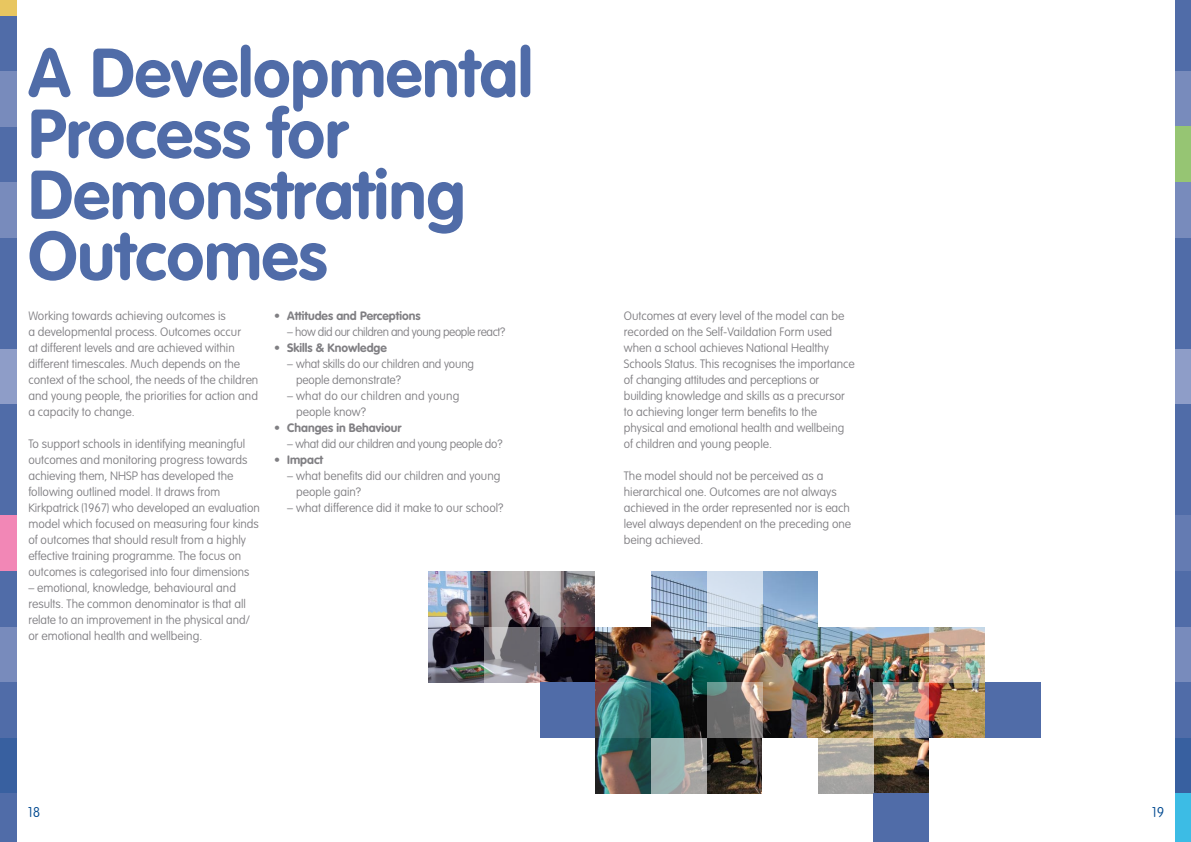
<style>
.page{position:relative;width:1191px;height:842px;background:#fff}
.page>*{position:absolute;margin:0;border:0;box-sizing:border-box;transform-origin:0 0}
.t1{font:700 67.8px/61px "VAG Rounded";color:#506ca8}
.t2{font:100 14px "VAG Rounded";color:#004990}
.t3{font:100 12px/16px "VAG Rounded";color:#807f83}
.t4{font:700 12px "VAG Rounded";color:#807f83}
.t5{font:100 12px "VAG Rounded";letter-spacing:-.03em;color:#807f83}
.t6{font:100 12px "VAG Rounded";letter-spacing:-.02em;color:#807f83}
</style>
<div class="page">
<div style="left:0;top:127px;width:16px;height:55px;background:#506ca8"></div>
<div style="left:0;top:182px;width:16px;height:56px;background:#788bbc"></div>
<div style="left:0;top:238px;width:16px;height:55px;background:#506ca8"></div>
<div style="left:0;top:293px;width:16px;height:56px;background:#506ca8"></div>
<div style="left:0;top:349px;width:16px;height:55px;background:#8e9dc8"></div>
<div style="left:0;top:404px;width:16px;height:56px;background:#506ca8"></div>
<div style="left:0;top:460px;width:16px;height:56px;background:#506ca8"></div>
<div style="left:0;top:571px;width:16px;height:56px;background:#506ca8"></div>
<div style="left:0;top:627px;width:16px;height:55px;background:#788bbc"></div>
<div style="left:0;top:682px;width:16px;height:56px;background:#506ca8"></div>
<div style="left:0;top:738px;width:16px;height:55px;background:#3860a0"></div>
<div style="left:0;top:793px;width:16px;height:49px;background:#506ca8"></div>
<div style="left:0;top:71px;width:16px;height:56px;background:#788bbc"></div>
<div style="left:0;top:16px;width:16px;height:55px;background:#506ca8"></div>
<div style="left:1175px;top:182px;width:16px;height:56px;background:#788bbc"></div>
<div style="left:1175px;top:238px;width:16px;height:55px;background:#506ca8"></div>
<div style="left:1175px;top:293px;width:16px;height:56px;background:#506ca8"></div>
<div style="left:1175px;top:349px;width:16px;height:55px;background:#8e9dc8"></div>
<div style="left:1175px;top:404px;width:16px;height:56px;background:#506ca8"></div>
<div style="left:1175px;top:460px;width:16px;height:56px;background:#506ca8"></div>
<div style="left:1175px;top:516px;width:16px;height:55px;background:#647bb2"></div>
<div style="left:1175px;top:571px;width:16px;height:56px;background:#506ca8"></div>
<div style="left:1175px;top:627px;width:16px;height:55px;background:#788bbc"></div>
<div style="left:1175px;top:682px;width:16px;height:56px;background:#506ca8"></div>
<div style="left:1175px;top:738px;width:16px;height:55px;background:#3860a0"></div>
<div style="left:1175px;top:71px;width:16px;height:56px;background:#788bbc"></div>
<div style="left:1175px;top:16px;width:16px;height:55px;background:#506ca8"></div>
<div style="left:1175px;top:0;width:16px;height:16px;background:#506ca8"></div>
<img style="left:429px;top:571px;width:166px;height:111px">
<img style="left:429px;top:571px;width:55px;height:56px">
<svg style="left:484px;top:627px;width:56px;height:55px;background:#8b888d"></svg>
<svg style="left:540px;top:571px;width:55px;height:56px;background:#8c8083"></svg>
<div style="left:540px;top:682px;width:55px;height:56px;background:#506ca8"></div>
<img style="left:595px;top:571px;width:389px;height:222px">
<div style="left:595px;top:565px;width:56px;height:62px;background:#fff"></div>
<svg style="left:595px;top:682px;width:56px;height:56px;background:#487b7a"></svg>
<svg style="left:595px;top:738px;width:56px;height:55px;background:#505d57"></svg>
<svg style="left:651px;top:738px;width:55px;height:55px;background:#a0aeab"></svg>
<svg style="left:706px;top:571px;width:56px;height:56px;background:#d1ddea"></svg>
<svg style="left:706px;top:682px;width:56px;height:56px;background:#807e7a"></svg>
<div style="left:762px;top:738px;width:56px;height:61px;background:#fff"></div>
<div style="left:818px;top:567px;width:59px;height:60px;background:#fff"></div>
<svg style="left:818px;top:738px;width:55px;height:55px;background:#b5b0a7"></svg>
<div style="left:873px;top:560px;width:121px;height:67px;background:#fff"></div>
<svg style="left:873px;top:682px;width:56px;height:56px;background:#aa9989"></svg>
<div style="left:873px;top:793px;width:56px;height:49px;background:#506ca8"></div>
<img style="left:929px;top:627px;width:55px;height:55px">
<div style="left:929px;top:738px;width:80px;height:70px;background:#fff"></div>
<div style="left:985px;top:682px;width:55px;height:56px;background:#506ca8"></div>
<div style="left:1175px;top:127px;width:16px;height:55px;background:#96c573"></div>
<div style="left:1175px;top:793px;width:16px;height:49px;background:#3cbce5"></div>
<div style="left:0;top:516px;width:16px;height:55px;background:#f287b6"></div>
<div style="left:0;top:0;width:16px;height:16px;background:#e8c660"></div>
<h1 class="t1" style="left:28px;top:42px;width:506px">A Developmental<br>Process for<br>Demonstrating<br>Outcomes</h1>
<p class="t3" style="left:28px;top:308px;width:231px">Working towards achieving outcomes is<br>a developmental process. Outcomes occur<br>at different levels and are achieved within different timescales. Much depends on the context of the school, the needs of the children and young people, the priorities for action and a capacity to change.</p>
<p class="t3" style="left:28px;top:436px;width:233px">To support schools in identifying meaningful outcomes and monitoring progress towards achieving them, NHSP has developed the following outlined model. It draws from Kirkpatrick (1967) who developed an evaluation model which focused on measuring four kinds of outcomes that should result from a highly effective training programme. The focus on outcomes is categorised into four dimensions</p>
<p class="t3" style="left:28px;top:580px;width:223px">– emotional, knowledge, behavioural and results. The common denominator is that all relate to an improvement in the physical and/ or emotional health and wellbeing.</p>
<p class="t4" style="left:274px;top:309px;width:148px">• Attitudes and Perceptions</p>
<p class="t5" style="left:287px;top:325px;width:220px">– how did our children and young people react?</p>
<p class="t4" style="left:274px;top:341px;width:114px">• Skills &amp; Knowledge</p>
<p class="t3" style="left:296px;top:356px;width:179px;text-indent:-9px">– what skills do our children and young people demonstrate?</p>
<p class="t3" style="left:296px;top:388px;width:165px;text-indent:-9px">– what do our children and young people know?</p>
<p class="t4" style="left:274px;top:421px;width:129px">• Changes in Behaviour</p>
<p class="t6" style="left:287px;top:437px;width:217px">– what did our children and young people do?</p>
<p class="t4" style="left:274px;top:453px;width:50px">• Impact</p>
<p class="t3" style="left:296px;top:468px;width:206px;text-indent:-9px">– what benefits did our children and young people gain?</p>
<p class="t3" style="left:287px;top:500px;width:218px">– what difference did it make to our school?</p>
<p class="t3" style="left:624px;top:308px;width:232px">Outcomes at every level of the model can be recorded on the Self-Vaildation Form used when a school achieves National Healthy Schools Status. This recognises the importance of changing attitudes and perceptions or building knowledge and skills as a precursor to achieving longer term benefits to the physical and emotional health and wellbeing of children and young people.</p>
<p class="t3" style="left:624px;top:468px;width:229px">The model should not be perceived as a hierarchical one. Outcomes are not always achieved in the order represented nor is each level always dependent on the preceding one being achieved.</p>
<p class="t2" style="left:28px;top:804px;width:14px">18</p>
<p class="t2" style="left:1151px;top:804px;width:12px">19</p>
</div>
